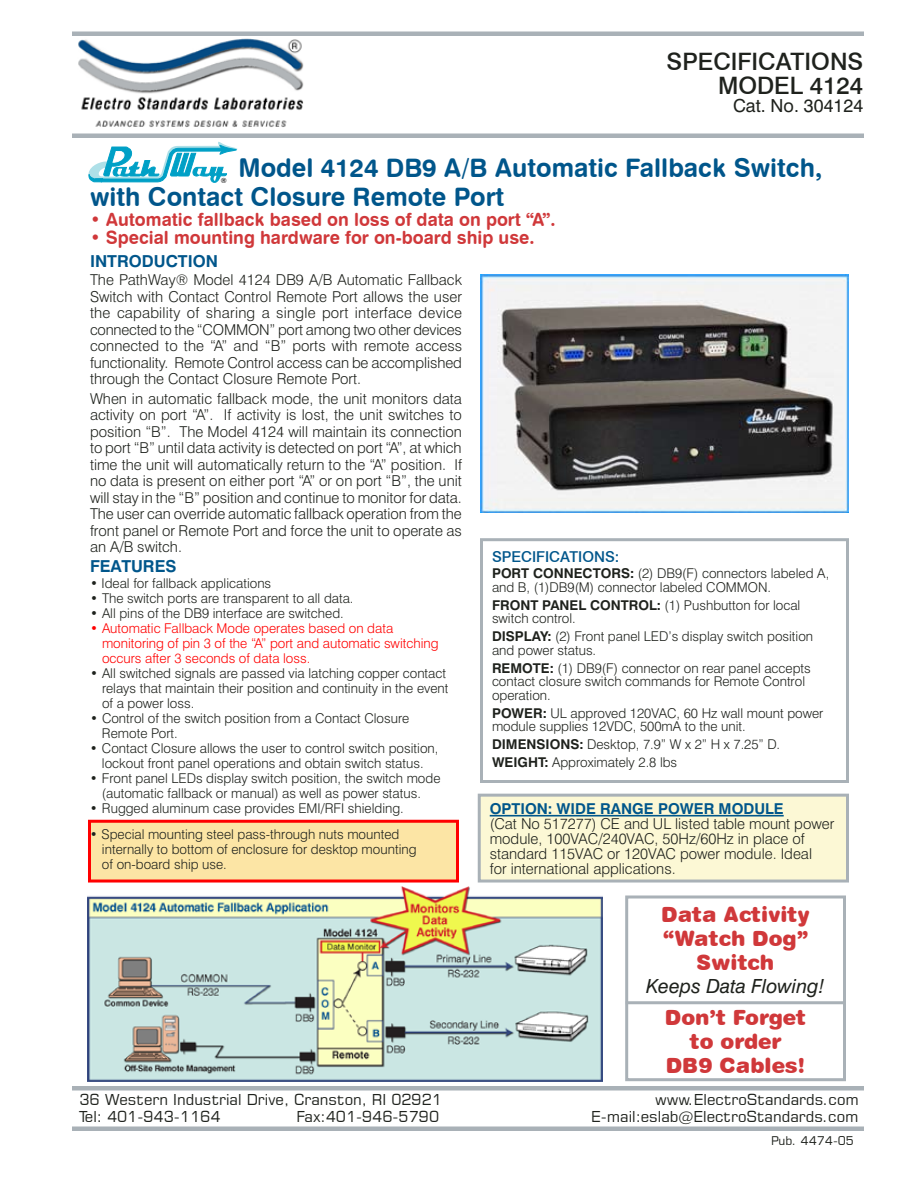
<style>
.page{position:relative;width:918px;height:1188px;background:#fff}
.page>*{position:absolute;margin:0;border:0;box-sizing:border-box;transform-origin:0 0}
.t1{font:25.5px/28.5px "Swiss 721 BT Bold Rounded";color:#00568b}
.t2{font:500 24px/24px "Swiss 721 BT";color:#1f221d;text-align:right}
.t3{font:21px/24px "Swiss 721 BT Black Rounded";color:#d0383a;text-align:center}
.t4{font:italic 19.5px "Swiss 721 BT";color:#1f221d}
.t5{font:18px "Swiss 721 BT Bold Rounded";color:#d0383a}
.t6{font:18px "Swiss 721 BT";color:#1f221d}
.t7{font:700 16.5px "Swiss 721 BT";color:#00568b}
.t8{font:300 15px/16.5px "Swiss 721 BT";color:#1f221d;text-align:justify}
.t9{font:15px "Square 721 BT";color:#1f221d}
.t10{font:700 15px "Swiss 721 BT";color:#00568b}
.t11{font:500 15px "Swiss 721 BT";color:#00568b}
.t12{font:300 13.5px/15px "Swiss 721 BT";color:#1f221d}
.t13{font:300 13.5px/15px "Swiss 721 BT";color:#f00}
.t14{font:12px "Square 721 BT";color:#1f221d}
.t15{font:7.2px "Swiss 721 BT";color:#000}
.s1{font-weight:700}
</style>
<div class="page">
<img style="left:88px;top:887px;width:515px;height:194px">
<div style="left:89px;top:821px;width:369px;height:60px;background:#fce5a5"></div>
<div style="left:88px;top:820px;width:371px;height:63px;border:3px solid #f00"></div>
<img style="left:480px;top:274px;width:369px;height:239px">
<svg style="left:88px;top:141px;width:150px;height:42px"></svg>
<div style="left:625px;top:896px;width:221px;height:185px;border:3px solid #a9b1b7"></div>
<div style="left:480px;top:538px;width:369px;height:245px;border:3px solid #a9b1b7"></div>
<div style="left:479px;top:795px;width:369px;height:86px;background:#fcf8d5"></div>
<hr style="left:490px;top:815px;width:294px;height:2px;background:#00568b">
<div style="left:478px;top:794px;width:371px;height:89px;border:3px solid #a9b1b7"></div>
<hr style="left:626px;top:1001px;width:219px;height:3px;background:#a9b1b7">
<img style="left:78px;top:38px;width:226px;height:90px">
<hr style="left:72px;top:32px;width:792px;height:4px;background:#a9b1b7">
<hr style="left:72px;top:134px;width:792px;height:4px;background:#a9b1b7">
<div style="left:72px;top:1126px;width:792px;height:5px;background:#a9b1b7"></div>
<hr style="left:72px;top:1086px;width:792px;height:4px;background:#a9b1b7">
<h2 class="t2" style="left:667px;top:49px;width:198px">SPECIFICATIONS<br>MODEL 4124</h2>
<h3 class="t6" style="left:733px;top:94px;width:132px">Cat. No. 304124</h3>
<h1 class="t1" style="left:90px;top:154px;width:734px;text-indent:149px">Model 4124 DB9 A/B Automatic Fallback Switch, with Contact Closure Remote Port</h1>
<p class="t15" style="left:221px;top:176px;width:7px">®</p>
<h3 class="t5" style="left:90px;top:209px;width:467px">• Automatic fallback based on loss of data on port “A”.</h3>
<h3 class="t5" style="left:90px;top:227px;width:446px">• Special mounting hardware for on-board ship use.</h3>
<p class="t7" style="left:90px;top:251px;width:130px">INTRODUCTION</p>
<p class="t8" style="left:90px;top:271px;width:374px">The PathWay® Model 4124 DB9 A/B Automatic Fallback Switch with Contact Control Remote Port allows the user the capability of sharing a single port interface device connected to the “COMMON” port among two other devices connected to the “A” and “B” ports with remote access functionality. Remote Control access can be accomplished through the Contact Closure Remote Port.</p>
<p class="t8" style="left:90px;top:390px;width:374px">When in automatic fallback mode, the unit monitors data activity on port “A”. If activity is lost, the unit switches to position “B”. The Model 4124 will maintain its connection to port “B” until data activity is detected on port “A”, at which time the unit will automatically return to the “A” position. If no data is present on either port “A” or on port “B”, the unit will stay in the “B” position and continue to monitor for data.<br>The user can override automatic fallback operation from the front panel or Remote Port and force the unit to operate as an A/B switch.</p>
<p class="t7" style="left:90px;top:556px;width:88px">FEATURES</p>
<p class="t12" style="left:90px;top:576px;width:183px">• Ideal for fallback applications</p>
<p class="t12" style="left:90px;top:591px;width:265px">• The switch ports are transparent to all data.</p>
<p class="t12" style="left:90px;top:606px;width:255px">• All pins of the DB9 interface are switched.</p>
<p class="t13" style="left:102px;top:621px;width:338px;text-indent:-12px">• Automatic Fallback Mode operates based on data monitoring of pin 3 of the “A” port and automatic switching occurs after 3 seconds of data loss.</p>
<p class="t12" style="left:102px;top:666px;width:348px;text-indent:-12px">• All switched signals are passed via latching copper contact relays that maintain their position and continuity in the event of a power loss.</p>
<p class="t12" style="left:102px;top:711px;width:309px;text-indent:-12px">• Control of the switch position from a Contact Closure<br>Remote Port.</p>
<p class="t12" style="left:90px;top:741px;width:350px;text-align:center">• Contact Closure allows the user to control switch position, lockout front panel operations and obtain switch status.</p>
<p class="t12" style="left:90px;top:771px;width:352px;text-align:center">• Front panel LEDs display switch position, the switch mode (automatic fallback or manual) as well as power status.</p>
<p class="t12" style="left:90px;top:801px;width:315px">• Rugged aluminum case provides EMI/RFI shielding.</p>
<p class="t12" style="left:102px;top:826px;width:316px;text-indent:-12px">• Special mounting steel pass-through nuts mounted internally to bottom of enclosure for desktop mounting of on-board ship use.</p>
<p class="t11" style="left:492px;top:547px;width:129px">SPECIFICATIONS:</p>
<p class="t12" style="left:492px;top:566px;width:339px;line-height:13.5px"><span class="s1">PORT CONNECTORS:</span> (2) DB9(F) connectors labeled A, and B, (1)DB9(M) connector labeled COMMON.</p>
<p class="t12" style="left:492px;top:598px;width:310px;line-height:13.5px"><span class="s1">FRONT PANEL CONTROL:</span> (1) Pushbutton for local switch control.</p>
<p class="t12" style="left:492px;top:629px;width:323px;line-height:13.5px"><span class="s1">DISPLAY:</span> (2) Front panel LED’s display switch position and power status.</p>
<p class="t12" style="left:492px;top:661px;width:320px;line-height:13.5px"><span class="s1">REMOTE:</span> (1) DB9(F) connector on rear panel accepts contact closure switch commands for Remote Control operation.</p>
<p class="t12" style="left:492px;top:706px;width:333px;line-height:13.5px"><span class="s1">POWER:</span> UL approved 120VAC, 60 Hz wall mount power module supplies 12VDC, 500mA to the unit.</p>
<p class="t12" style="left:492px;top:735px;width:290px;line-height:18px"><span class="s1">DIMENSIONS:</span> Desktop, 7.9” W x 2” H x 7.25” D.<br><span class="s1">WEIGHT:</span> Approximately 2.8 lbs</p>
<p class="t10" style="left:490px;top:800px;width:295px">OPTION: WIDE RANGE POWER MODULE</p>
<p class="t8" style="left:490px;top:816px;width:346px;line-height:15px;text-align:left">(Cat No 517277) CE and UL listed table mount power module, 100VAC/240VAC, 50Hz/60Hz in place of standard 115VAC or 120VAC power module. Ideal<br>for international applications.</p>
<h3 class="t3" style="left:661px;top:902px;width:150px">Data Activity “Watch Dog”<br>Switch</h3>
<h3 class="t4" style="left:646px;top:974px;width:180px">Keeps Data Flowing!</h3>
<h3 class="t3" style="left:665px;top:1006px;width:143px">Don’t Forget to order<br>DB9 Cables!</h3>
<p class="t9" style="left:80px;top:1091px;width:364px">36 Western Industrial Drive, Cranston, RI 02921</p>
<p class="t9" style="left:655px;top:1091px;width:205px">www.ElectroStandards.com</p>
<p class="t9" style="left:80px;top:1107px;width:143px">Tel: 401-943-1164</p>
<p class="t9" style="left:297px;top:1107px;width:144px">Fax:401-946-5790</p>
<p class="t9" style="left:591px;top:1107px;width:269px">E-mail:eslab@ElectroStandards.com</p>
<p class="t14" style="left:771px;top:1133px;width:85px">Pub. 4474-05</p>
</div>
